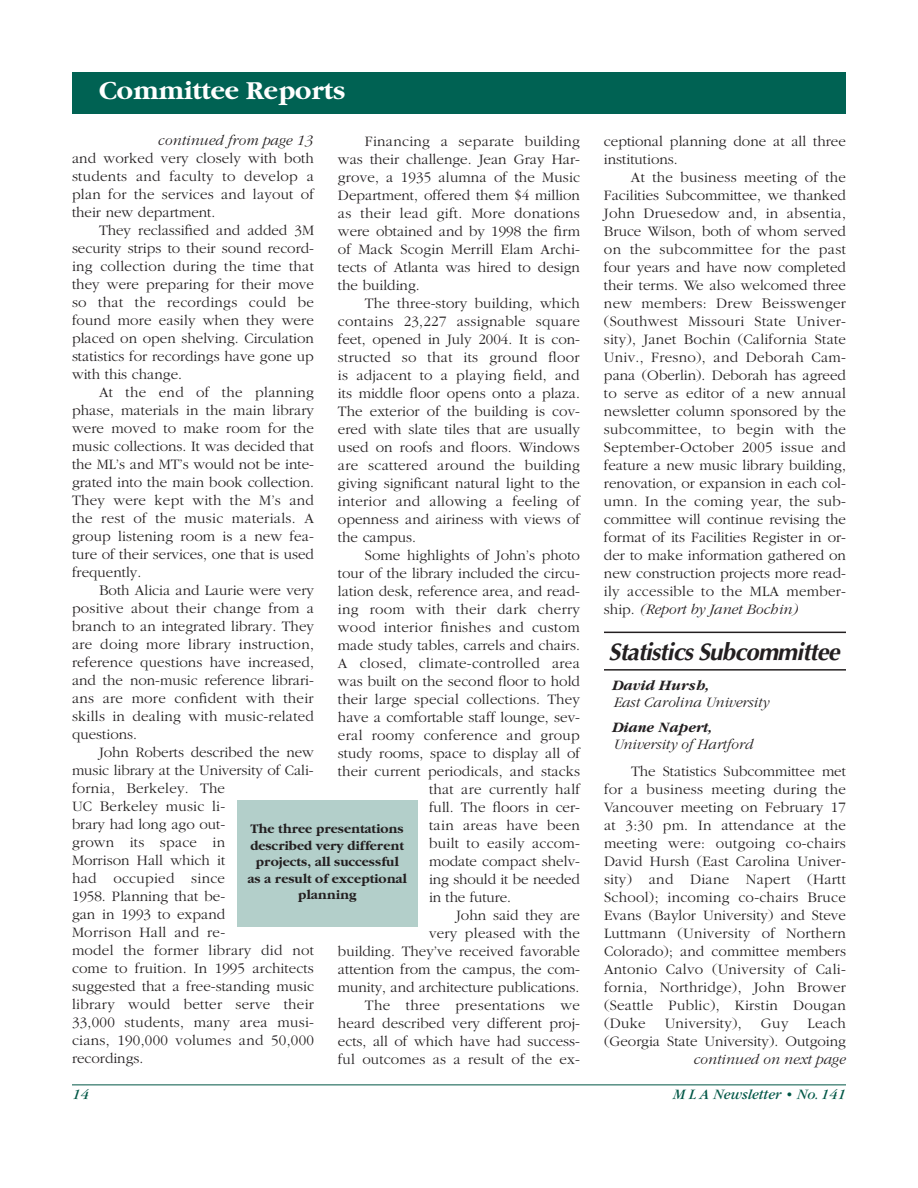
<style>
.page{position:relative;width:918px;height:1188px;background:#fff}
.page>*{position:absolute;margin:0;border:0;box-sizing:border-box;transform-origin:0 0}
.t1{font:700 27px "Garamond";color:#fff}
.t2{font:italic 700 24px "Optima";letter-spacing:-.035em;color:#231f20}
.t3{font:300 15px/18px "Garamond";color:#231f20;text-align:justify}
.t4{font:300 15px "Garamond";letter-spacing:.02em;color:#231f20}
.t5{font:italic 300 15px "Garamond";color:#231f20}
.t6{font:italic 700 15px "Garamond";color:#231f20}
.t7{font:italic 15px "Garamond";color:#005746}
.t8{font:700 13.5px/16.5px "Garamond";color:#231f20;text-align:center}
.s1{font-style:italic}
</style>
<div class="page">
<hr style="left:604px;top:632px;width:242px;height:1px;background:#231f20">
<hr style="left:604px;top:669px;width:242px;height:2px;background:#231f20">
<hr style="left:72px;top:1084px;width:774px;height:1px;background:#005746">
<div style="left:72px;top:72px;width:774px;height:42px;background:#006253"></div>
<div style="left:237px;top:800px;width:180px;height:126px;background:#b3cfca"></div>
<h1 class="t1" style="left:99px;top:80px;width:248px">Committee Reports</h1>
<p class="t5" style="left:157px;top:135px;width:156px">continued from page 13</p>
<p class="t3" style="left:72px;top:151px;width:244px">and worked very closely with both students and faculty to develop a plan for the services and layout of their new department.</p>
<p class="t3" style="left:72px;top:223px;width:244px;text-indent:27px">They reclassified and added 3M security strips to their sound record&shy;ing collection during the time that they were preparing for their move so that the recordings could be found more easily when they were placed on open shelving. Circulation statistics for recordings have gone up with this change.</p>
<p class="t3" style="left:72px;top:385px;width:243px;text-indent:27px">At the end of the planning phase, materials in the main library were moved to make room for the music collections. It was decided that the ML’s and MT’s would not be inte&shy;grated into the main book collection.<br>They were kept with the M’s and the rest of the music materials. A group listening room is a new fea&shy;ture of their services, one that is used frequently.</p>
<p class="t3" style="left:72px;top:583px;width:244px;text-indent:27px">Both Alicia and Laurie were very positive about their change from a branch to an integrated library. They are doing more library instruction, reference questions have increased, and the non-music reference librari&shy;ans are more confident with their skills in dealing with music-related questions.</p>
<p class="t3" style="left:72px;top:745px;width:244px;text-align:left;text-indent:27px">John Roberts described the new music library at the University of Cali&shy;fornia, Berkeley. The<br>UC Berkeley music li-<br>brary had long ago out-<br>grown its space in<br>Morrison Hall which it<br>had occupied since<br>1958. Planning that be-<br>gan in 1993 to expand<br>Morrison Hall and re-<br>model the former library did not come to fruition. In 1995 architects suggested that a free-standing music library would better serve their<br>33,000 students, many area musi&shy;cians, 190,000 volumes and 50,000 recordings.</p>
<p class="t3" style="left:338px;top:133px;width:244px;text-indent:27px">Financing a separate building was their challenge. Jean Gray Har&shy;grove, a 1935 alumna of the Music Department, offered them $4 million as their lead gift. More donations were obtained and by 1998 the firm of Mack Scogin Merrill Elam Archi&shy;tects of Atlanta was hired to design the building.</p>
<p class="t3" style="left:338px;top:295px;width:244px;text-indent:27px">The three-story building, which contains 23,227 assignable square feet, opened in July 2004. It is con&shy;structed so that its ground floor is adjacent to a playing field, and its middle floor opens onto a plaza.<br>The exterior of the building is cov&shy;ered with slate tiles that are usually used on roofs and floors. Windows are scattered around the building giving significant natural light to the interior and allowing a feeling of openness and airiness with views of the campus.</p>
<p class="t3" style="left:365px;top:547px;width:216px">Some highlights of John’s photo</p>
<p class="t3" style="left:338px;top:565px;width:243px">tour of the library included the circu-</p>
<p class="t3" style="left:338px;top:583px;width:244px">lation desk, reference area, and read-</p>
<p class="t4" style="left:338px;top:603px;width:243px">ing room with their dark cherry</p>
<p class="t4" style="left:338px;top:621px;width:243px">wood interior finishes and custom</p>
<p class="t3" style="left:338px;top:637px;width:243px">made study tables, carrels and chairs.</p>
<p class="t4" style="left:338px;top:657px;width:243px">A closed, climate-controlled area</p>
<p class="t3" style="left:338px;top:673px;width:243px">was built on the second floor to hold</p>
<p class="t3" style="left:338px;top:691px;width:243px">their large special collections. They</p>
<p class="t3" style="left:338px;top:709px;width:244px">have a comfortable staff lounge, sev-</p>
<p class="t4" style="left:338px;top:729px;width:243px">eral roomy conference and group</p>
<p class="t3" style="left:338px;top:745px;width:243px">study rooms, space to display all of</p>
<p class="t3" style="left:338px;top:763px;width:244px">their current periodicals, and stacks</p>
<p class="t3" style="left:429px;top:781px;width:152px">that are currently half</p>
<p class="t3" style="left:429px;top:799px;width:152px">full. The floors in cer-</p>
<p class="t4" style="left:429px;top:819px;width:152px">tain areas have been</p>
<p class="t4" style="left:429px;top:837px;width:152px">built to easily accom-</p>
<p class="t3" style="left:429px;top:853px;width:152px">modate compact shelv-</p>
<p class="t3" style="left:429px;top:871px;width:152px">ing should it be needed</p>
<p class="t3" style="left:429px;top:889px;width:83px">in the future.</p>
<p class="t3" style="left:456px;top:907px;width:125px">John said they are</p>
<p class="t3" style="left:429px;top:925px;width:152px">very pleased with the</p>
<p class="t3" style="left:338px;top:943px;width:244px">building. They’ve received favorable</p>
<p class="t3" style="left:338px;top:961px;width:243px">attention from the campus, the com-</p>
<p class="t3" style="left:338px;top:979px;width:243px">munity, and architecture publications.</p>
<p class="t4" style="left:365px;top:999px;width:216px">The three presentations we</p>
<p class="t3" style="left:338px;top:1015px;width:243px">heard described very different proj-</p>
<p class="t3" style="left:338px;top:1033px;width:244px">ects, all of which have had success-</p>
<p class="t3" style="left:338px;top:1051px;width:244px">ful outcomes as a result of the ex-</p>
<p class="t8" style="left:247px;top:822px;width:161px">The three presentations described very different projects, all successful as a result of exceptional planning</p>
<p class="t3" style="left:604px;top:133px;width:243px">ceptional planning done at all three institutions.</p>
<p class="t3" style="left:604px;top:169px;width:244px;text-indent:27px">At the business meeting of the Facilities Subcommittee, we thanked John Druesedow and, in absentia, Bruce Wilson, both of whom served on the subcommittee for the past four years and have now completed their terms. We also welcomed three new members: Drew Beisswenger (Southwest Missouri State Univer&shy;sity), Janet Bochin (California State Univ., Fresno), and Deborah Cam&shy;pana (Oberlin). Deborah has agreed to serve as editor of a new annual newsletter column sponsored by the subcommittee, to begin with the September-October 2005 issue and feature a new music library building, renovation, or expansion in each col&shy;umn. In the coming year, the sub&shy;committee will continue revising the format of its Facilities Register in or&shy;der to make information gathered on new construction projects more read&shy;ily accessible to the MLA member&shy;ship. <span class="s1">(Report by Janet Bochin)</span></p>
<h2 class="t2" style="left:608px;top:642px;width:233px">Statistics Subcommittee</h2>
<p class="t6" style="left:613px;top:680px;width:99px">David Hursh,</p>
<p class="t5" style="left:613px;top:696px;width:157px">East Carolina University</p>
<p class="t6" style="left:613px;top:722px;width:102px">Diane Napert,</p>
<p class="t5" style="left:613px;top:738px;width:141px">University of Hartford</p>
<p class="t3" style="left:604px;top:763px;width:244px;text-indent:27px">The Statistics Subcommittee met for a business meeting during the Vancouver meeting on February 17 at 3:30 pm. In attendance at the meeting were: outgoing co-chairs David Hursh (East Carolina Univer&shy;sity) and Diane Napert (Hartt School); incoming co-chairs Bruce Evans (Baylor University) and Steve Luttmann (University of Northern Colorado); and committee members Antonio Calvo (University of Cali&shy;fornia, Northridge), John Brower (Seattle Public), Kirstin Dougan (Duke</p>
<p class="t3" style="left:604px;top:1015px;width:243px;text-align:right">Leach<br>(Georgia State University). Outgoing</p>
<p class="t5" style="left:693px;top:1053px;width:154px">continued on next page</p>
<p class="t4" style="left:665px;top:1017px;width:79px">University),</p>
<p class="t3" style="left:761px;top:1015px;width:29px">Guy</p>
<p class="t7" style="left:72px;top:1089px;width:18px">14</p>
<p class="t7" style="left:673px;top:1089px;width:174px">M L A Newsletter • No.141</p>
</div>
